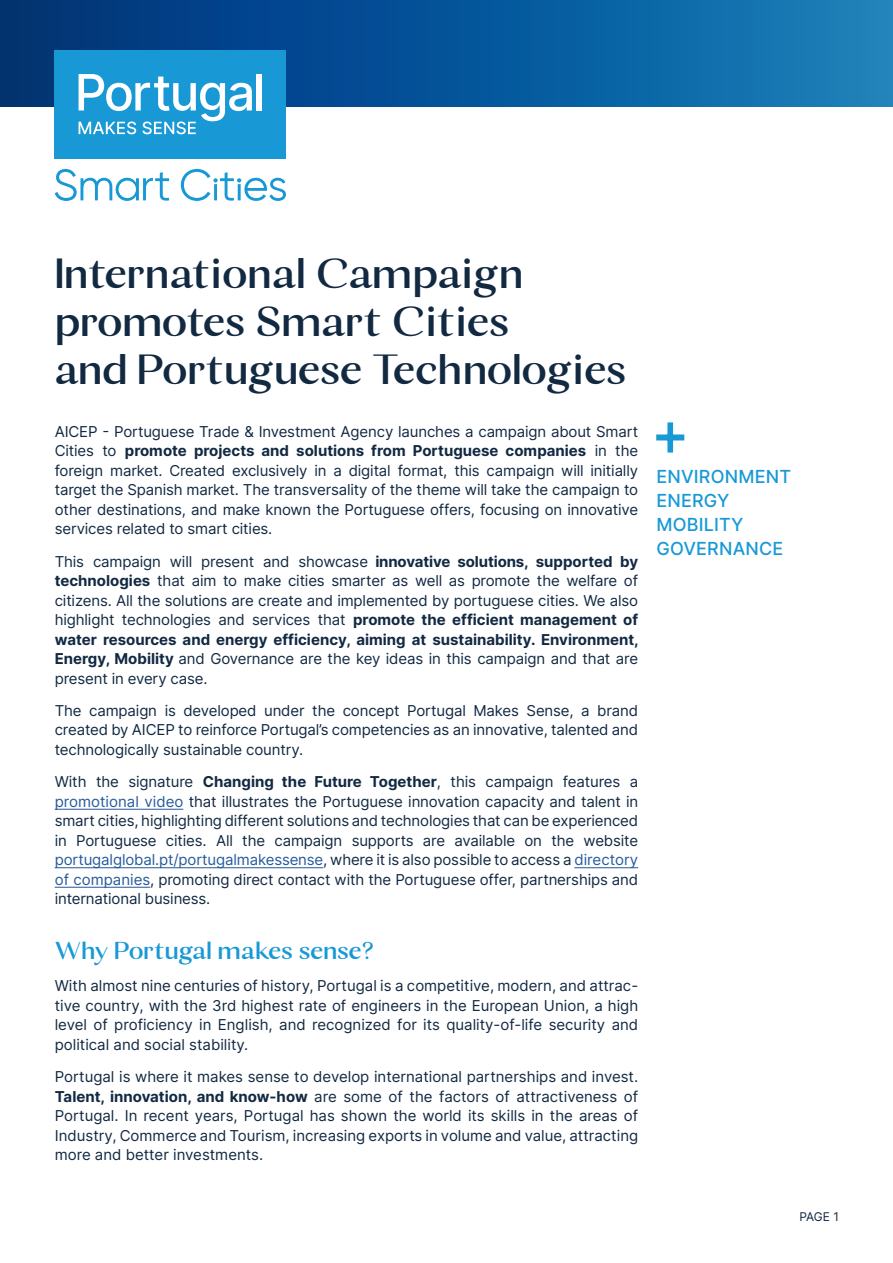
<style>
.page{position:relative;width:893px;height:1263px;background:#fff}
.page>*{position:absolute;margin:0;border:0;box-sizing:border-box;transform-origin:0 0}
.t1{font:700 46.5px/48px "Calma";letter-spacing:-.03em;color:#122942}
.t2{font:700 27px "Calma";letter-spacing:-.035em;color:#1899d6}
.t3{font:500 18px/24px "Inter";letter-spacing:.01em;color:#1899d6}
.t4{font:15px/19.5px "Inter";letter-spacing:-.01em;color:#122942;text-align:justify}
.t5{font:12px "Inter";color:#122942}
.s1{font-weight:700}
.s2{color:#275b9b}
</style>
<div class="page">
<div style="left:0;top:0;width:893px;height:106px;background:linear-gradient(to right,#002e76,#167fbb)"></div>
<div style="left:55px;top:50px;width:231px;height:108px;background:#1899d6"></div>
<div style="left:257px;top:74px;width:5px;height:36px;background:#fff"></div>
<svg style="left:79px;top:74px;width:173px;height:60px"></svg>
<svg style="left:55px;top:169px;width:114px;height:32px"></svg>
<svg style="left:181px;top:169px;width:105px;height:32px"></svg>
<hr style="left:55px;top:809px;width:128px;height:1px;background:#275b9b">
<hr style="left:55px;top:867px;width:268px;height:1px;background:#275b9b">
<hr style="left:574px;top:867px;width:64px;height:1px;background:#275b9b">
<hr style="left:55px;top:887px;width:95px;height:1px;background:#275b9b">
<svg style="left:656px;top:422px;width:28px;height:31px"></svg>
<h1 class="t1" style="left:55px;top:252px;width:574px">International Campaign promotes Smart Cities<br>and Portuguese Technologies</h1>
<p class="t4" style="left:55px;top:421px;width:585px">AICEP - Portuguese Trade &amp; Investment Agency launches a campaign about Smart Cities to <span class="s1">promote projects and solutions from Portuguese companies</span> in the foreign market. Created exclusively in a digital format, this campaign will initially target the Spanish market. The transversality of the theme will take the campaign to other destinations, and make known the Portuguese offers, focusing on innovative services related to smart cities.</p>
<p class="t4" style="left:55px;top:551px;width:585px">This campaign will present and showcase <span class="s1">innovative solutions, supported by technologies</span> that aim to make cities smarter as well as promote the welfare of citizens. All the solutions are create and implemented by portuguese cities. We also highlight technologies and services that <span class="s1">promote the efficient management of water resources and energy efficiency, aiming at sustainability. Environment, Energy, Mobility</span> and Governance are the key ideas in this campaign and that are present in every case.</p>
<p class="t4" style="left:55px;top:700px;width:585px">The campaign is developed under the concept Portugal Makes Sense, a brand created by AICEP to reinforce Portugal’s competencies as an innovative, talented and technologically sustainable country.</p>
<p class="t4" style="left:55px;top:772px;width:585px">With the signature <span class="s1">Changing the Future Together</span>, this campaign features a <span class="s2">promotional video</span> that illustrates the Portuguese innovation capacity and talent in smart cities, highlighting different solutions and technologies that can be experienced in Portuguese cities. All the campaign supports are available on the website <span class="s2">portugalglobal.pt/portugalmakessense</span>, where it is also possible to access a <span class="s2">directory of companies</span>, promoting direct contact with the Portuguese offer, partnerships and international business.</p>
<h2 class="t2" style="left:55px;top:933px;width:322px">Why Portugal makes sense?</h2>
<p class="t4" style="left:55px;top:976px;width:585px">With almost nine centuries of history, Portugal is a competitive, modern, and attrac&shy;tive country, with the 3rd highest rate of engineers in the European Union, a high level of proficiency in English, and recognized for its quality-of-life security and political and social stability.</p>
<p class="t4" style="left:55px;top:1066px;width:585px">Portugal is where it makes sense to develop international partnerships and invest.<br><span class="s1">Talent, innovation, and know-how</span> are some of the factors of attractiveness of Portugal. In recent years, Portugal has shown the world its skills in the areas of Industry, Commerce and Tourism, increasing exports in volume and value, attracting more and better investments.</p>
<p class="t3" style="left:656px;top:464px;width:136px">ENVIRONMENT<br>ENERGY<br>MOBILITY<br>GOVERNANCE</p>
<p class="t5" style="left:799px;top:1207px;width:41px">PAGE 1</p>
</div>
